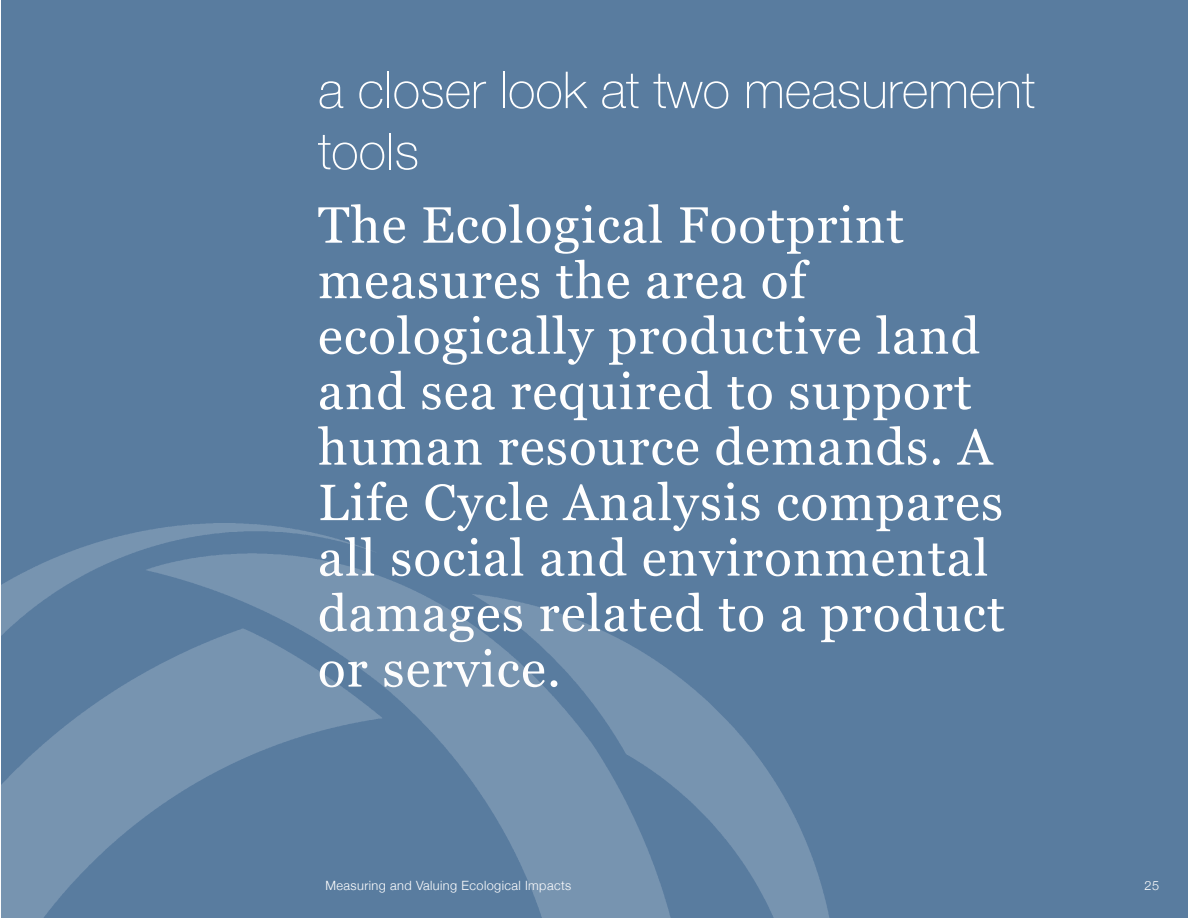
<style>
.page{position:relative;width:1188px;height:918px;background:#fff}
.page>*{position:absolute;margin:0;border:0;box-sizing:border-box;transform-origin:0 0}
.t1{font:51px/55.5px "Georgia";letter-spacing:.025em;color:#fff}
.t2{font:100 51px/61.2px "Helvetica Neue LT Std";color:#fff}
.t3{font:300 12.75px "Helvetica Neue";letter-spacing:.03em;color:#fff}
</style>
<div class="page">
<div style="left:1px;top:0;width:1187px;height:918px;background:#597c9f"></div>
<img style="left:1px;top:523px;width:828px;height:395px">
<p class="t2" style="left:318px;top:59px;width:719px">a closer look at two measurement tools</p>
<p class="t1" style="left:318px;top:198px;width:688px">The Ecological Footprint measures the area of ecologically productive land and sea required to support human resource demands. A<br>Life Cycle Analysis compares all social and environmental damages related to a product or service.</p>
<p class="t3" style="left:326px;top:878px;width:247px">Measuring and Valuing Ecological Impacts</p>
<p class="t3" style="left:1145px;top:878px;width:16px">25</p>
</div>
